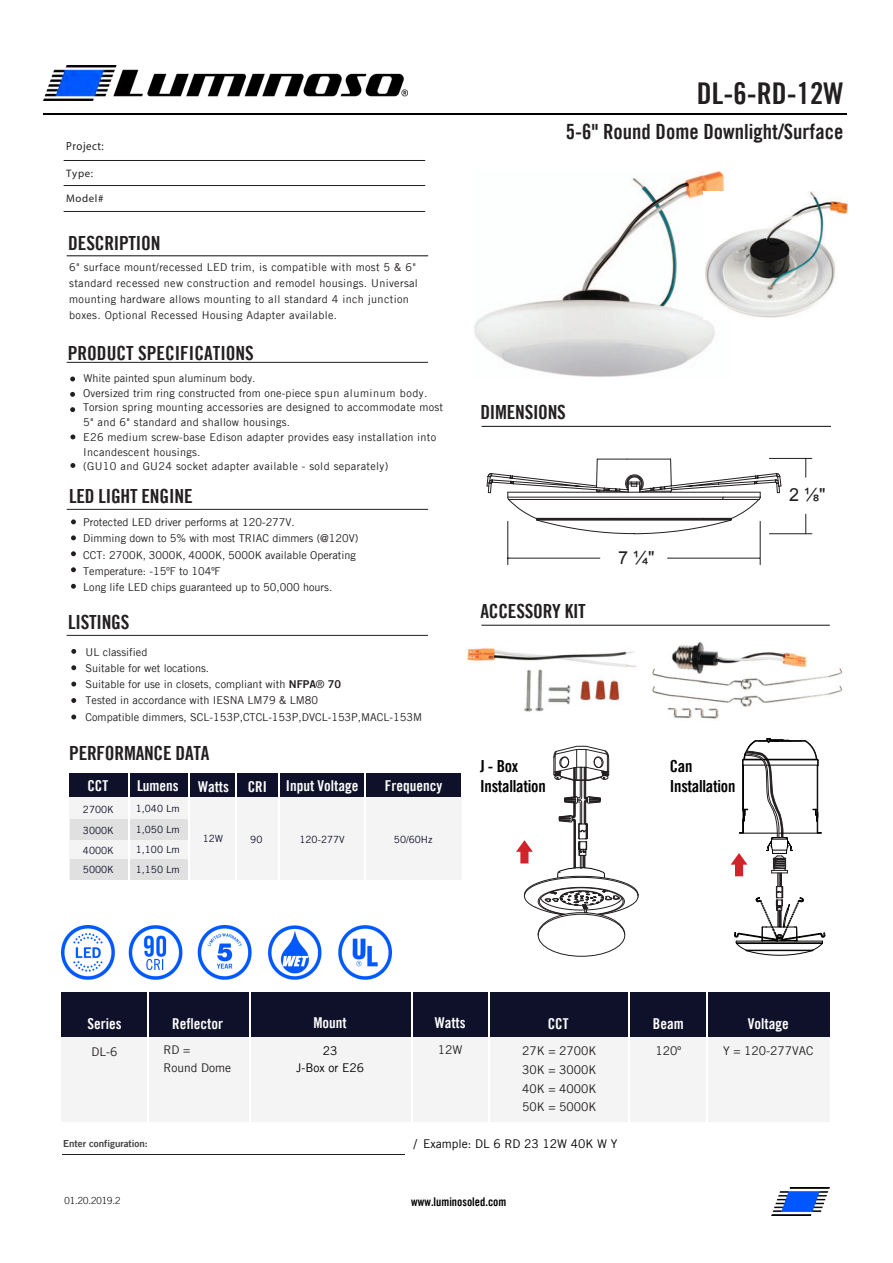
<style>
.page{position:relative;width:893px;height:1263px;background:#fff}
.page>*{position:absolute;margin:0;border:0;box-sizing:border-box;transform-origin:0 0}
.t1{font:30px "Trade Gothic LT Bold Cond Twenty";color:#231f20}
.t2{font:21px "Trade Gothic LT Bold Cond Twenty";color:#231f20}
.t3{font:700 19.5px "Trade Gothic LT Cond Eighteen";letter-spacing:-.015em;color:#231f20}
.t4{font:19.5px "Trade Gothic LT Bold Cond Twenty";letter-spacing:-.015em;color:#231f20}
.t5{font:18px "Arial";color:#231f20}
.t6{font:16.65px/20px "Trade Gothic LT Bold Cond Twenty";letter-spacing:-.015em;color:#000}
.t7{font:15px "Trade Gothic LT Bold Cond Twenty";color:#fff}
.t8{font:700 15px "Trade Gothic LT Cond Eighteen";color:#fff}
.t9{font:13.5px "Trade Gothic LT";color:#000}
.t10{font:12px/18.9px "Trade Gothic LT";color:#221e1f}
.t11{font:12px/17px "Trade Gothic LT";color:#000;text-align:center}
.t12{font:700 12px "Trade Gothic LT Cond Eighteen";color:#000}
.t13{font:11.85px "Myriad Pro";letter-spacing:.045em;color:#231f20;scale:.92 1}
.t14{font:10.8px/14.7px "Trade Gothic LT";letter-spacing:.025em;color:#231f20}
.t15{font:10.8px/16px "Trade Gothic LT";color:#231f20}
.t16{font:10.8px "Myriad Pro";letter-spacing:.055em;color:#231f20}
.t17{font:9.9px "Trade Gothic LT";color:#0e1129}
.t18{font:9.75px "Trade Gothic LT Bold Two";color:#404040}
.t19{font:300 9.75px "Trade Gothic LT";color:#000}
.s1{font-family:"Trade Gothic LT Bold Two"}
.s2{font-family:"Trade Gothic LT Cond Eighteen";font-weight:700}
.s3{font-family:"Trade Gothic LT Light";font-weight:400}
</style>
<div class="page">
<img style="left:474px;top:170px;width:253px;height:207px">
<img style="left:703px;top:191px;width:145px;height:128px">
<div style="left:69px;top:797px;width:392px;height:83px;background:#f4f4f4"></div>
<div style="left:61px;top:1036px;width:768px;height:85px;background:#f4f4f4"></div>
<hr style="left:64px;top:160px;width:361px;height:1px;background:#231f20">
<hr style="left:64px;top:185px;width:361px;height:1px;background:#231f20">
<hr style="left:64px;top:211px;width:361px;height:1px;background:#231f20">
<hr style="left:67px;top:256px;width:361px;height:1px;background:#231f20">
<hr style="left:482px;top:426px;width:349px;height:1px;background:#231f20">
<hr style="left:481px;top:625px;width:349px;height:1px;background:#231f20">
<svg style="left:71px;top:535px;width:5px;height:5px"></svg>
<svg style="left:71px;top:551px;width:5px;height:5px"></svg>
<svg style="left:71px;top:567px;width:5px;height:5px"></svg>
<svg style="left:71px;top:584px;width:5px;height:5px"></svg>
<svg style="left:71px;top:519px;width:5px;height:5px"></svg>
<svg style="left:71px;top:665px;width:5px;height:5px"></svg>
<svg style="left:71px;top:682px;width:5px;height:4px"></svg>
<svg style="left:71px;top:698px;width:5px;height:5px"></svg>
<svg style="left:71px;top:649px;width:5px;height:5px"></svg>
<hr style="left:43px;top:113px;width:804px;height:1px;background:#000">
<img style="left:43px;top:65px;width:364px;height:35px">
<div style="left:70px;top:774px;width:391px;height:23px;background:#0e1129"></div>
<div style="left:61px;top:992px;width:768px;height:45px;background:#0e1129"></div>
<hr style="left:147px;top:989px;width:2px;height:134px;background:#fff">
<hr style="left:411px;top:989px;width:2px;height:134px;background:#fff">
<hr style="left:706px;top:989px;width:2px;height:134px;background:#fff">
<hr style="left:488px;top:989px;width:2px;height:134px;background:#fff">
<hr style="left:63px;top:1154px;width:342px;height:1px;background:#231f20">
<div style="left:70px;top:819px;width:119px;height:21px;background:#e0e0e0"></div>
<div style="left:70px;top:859px;width:119px;height:21px;background:#e0e0e0"></div>
<hr style="left:188px;top:773px;width:2px;height:109px;background:#fff">
<hr style="left:128px;top:773px;width:2px;height:109px;background:#fff">
<hr style="left:278px;top:773px;width:2px;height:109px;background:#fff">
<hr style="left:235px;top:773px;width:2px;height:109px;background:#fff">
<hr style="left:364px;top:773px;width:1px;height:109px;background:#fff">
<hr style="left:67px;top:362px;width:361px;height:1px;background:#231f20">
<hr style="left:67px;top:509px;width:361px;height:1px;background:#231f20">
<hr style="left:67px;top:635px;width:361px;height:1px;background:#231f20">
<img style="left:771px;top:1187px;width:58px;height:28px">
<svg style="left:70px;top:376px;width:5px;height:5px"></svg>
<svg style="left:70px;top:392px;width:5px;height:5px"></svg>
<svg style="left:70px;top:407px;width:5px;height:5px"></svg>
<svg style="left:70px;top:434px;width:5px;height:5px"></svg>
<svg style="left:70px;top:463px;width:5px;height:5px"></svg>
<svg style="left:71px;top:714px;width:5px;height:5px"></svg>
<hr style="left:769px;top:533px;width:43px;height:1px;background:#231f20">
<svg style="left:805px;top:514px;width:1px;height:20px"></svg>
<svg style="left:805px;top:459px;width:1px;height:18px"></svg>
<hr style="left:769px;top:458px;width:43px;height:1px;background:#231f20">
<hr style="left:507px;top:521px;width:1px;height:44px;background:#231f20">
<hr style="left:760px;top:521px;width:1px;height:44px;background:#231f20">
<hr style="left:667px;top:558px;width:93px;height:1px;background:#231f20">
<hr style="left:508px;top:558px;width:92px;height:1px;background:#231f20">
<svg style="left:486px;top:458px;width:296px;height:76px"></svg>
<img style="left:467px;top:648px;width:170px;height:64px">
<img style="left:652px;top:642px;width:191px;height:77px">
<svg style="left:731px;top:738px;width:94px;height:217px"></svg>
<svg style="left:516px;top:746px;width:123px;height:189px"></svg>
<hr style="left:249px;top:989px;width:2px;height:134px;background:#fff">
<hr style="left:628px;top:989px;width:2px;height:134px;background:#fff">
<img style="left:62px;top:925px;width:330px;height:54px">
<p class="t13" style="left:66px;top:138px;width:42px">Project:</p>
<p class="t16" style="left:66px;top:166px;width:28px">Type:</p>
<p class="t16" style="left:66px;top:192px;width:39px">Model#</p>
<h3 class="t3" style="left:68px;top:231px;width:94px">DESCRIPTION</h3>
<p class="t14" style="left:69px;top:259px;width:350px;line-height:15.8px">6" surface mount/recessed LED trim, is compatible with most 5 &amp; 6" standard recessed new construction and remodel housings. Universal mounting hardware allows mounting to all standard 4 inch junction boxes. Optional Recessed Housing Adapter available.</p>
<h3 class="t3" style="left:68px;top:341px;width:188px">PRODUCT SPECIFICATIONS</h3>
<p class="t14" style="left:83px;top:371px;width:361px">White painted spun aluminum body.<br>Oversized trim ring constructed from one-piece spun aluminum body.<br>Torsion spring mounting accessories are designed to accommodate most 5" and 6" standard and shallow housings.<br>E26 medium screw-base Edison adapter provides easy installation into Incandescent housings.<br>(GU10 and GU24 socket adapter available - sold separately)</p>
<h3 class="t3" style="left:69px;top:484px;width:125px">LED LIGHT ENGINE</h3>
<p class="t15" style="left:83px;top:514px;width:277px">Protected LED driver performs at 120-277V.<br>Dimming down to 5% with most TRIAC dimmers (@120V)<br>CCT: 2700K, 3000K, 4000K, 5000K available Operating Temperature: -15ºF to 104ºF<br>Long life LED chips guaranteed up to 50,000 hours.</p>
<h3 class="t3" style="left:68px;top:610px;width:63px">LISTINGS</h3>
<p class="t15" style="left:86px;top:644px;width:338px">UL classified<br>Suitable for wet locations.<br>Suitable for use in closets, compliant with <span class="s1">NFPA</span>® <span class="s1">70<br></span>Tested in accordance with IESNA LM79 &amp; LM80<br>Compatible dimmers, SCL-153P,CTCL-153P,DVCL-153P,MACL-153M</p>
<h3 class="t3" style="left:69px;top:741px;width:142px">PERFORMANCE DATA</h3>
<h3 class="t7" style="left:87px;top:777px;width:22px">CCT</h3>
<h3 class="t7" style="left:137px;top:777px;width:43px">Lumens</h3>
<h3 class="t7" style="left:198px;top:778px;width:32px">Watts</h3>
<h3 class="t7" style="left:248px;top:777px;width:21px">CRI</h3>
<h3 class="t7" style="left:286px;top:777px;width:74px">Input Voltage</h3>
<p class="t17" style="left:83px;top:804px;width:32px">2700K</p>
<p class="t17" style="left:136px;top:803px;width:46px">1,040 Lm</p>
<p class="t17" style="left:83px;top:824px;width:32px">3000K</p>
<p class="t17" style="left:136px;top:824px;width:46px">1,050 Lm</p>
<p class="t17" style="left:83px;top:864px;width:32px">5000K</p>
<p class="t17" style="left:136px;top:863px;width:46px">1,150 Lm</p>
<p class="t17" style="left:83px;top:844px;width:32px">4000K</p>
<p class="t17" style="left:136px;top:844px;width:46px">1,100 Lm</p>
<p class="t17" style="left:203px;top:833px;width:22px">12W</p>
<p class="t17" style="left:300px;top:834px;width:47px">120-277V</p>
<p class="t17" style="left:250px;top:834px;width:14px">90</p>
<h3 class="t7" style="left:385px;top:777px;width:59px">Frequency</h3>
<p class="t17" style="left:394px;top:834px;width:40px">50/60Hz</p>
<h1 class="t1" style="left:697px;top:75px;width:148px">DL-6-RD-12W</h1>
<h2 class="t2" style="left:566px;top:119px;width:279px"><span class="s2">5-6" Round</span> Dome Downlight/Surface</h2>
<h3 class="t3" style="left:480px;top:400px;width:87px">DIMENSIONS</h3>
<h3 class="t4" style="left:481px;top:599px;width:107px">ACCESSORY KIT</h3>
<h3 class="t5" style="left:618px;top:546px;width:38px">7 ¼"</h3>
<h3 class="t5" style="left:789px;top:482px;width:38px">2 ⅛"</h3>
<h3 class="t6" style="left:480px;top:756px;width:67px">J - Box<br>Installation</h3>
<h3 class="t6" style="left:670px;top:756px;width:67px">Can<br>Installation</h3>
<h3 class="t8" style="left:88px;top:1014px;width:36px">Series</h3>
<p class="t10" style="left:92px;top:1042px;width:28px">DL-6</p>
<h3 class="t7" style="left:172px;top:1014px;width:52px">Reflector</h3>
<h3 class="t8" style="left:435px;top:1013px;width:32px">Watts</h3>
<h3 class="t8" style="left:548px;top:1014px;width:22px">CCT</h3>
<h3 class="t8" style="left:748px;top:1014px;width:42px">Voltage</h3>
<p class="t10" style="left:438px;top:1040px;width:26px">12W</p>
<p class="t10" style="left:522px;top:1041px;width:76px;text-align:justify">27K = 2700K 30K = 3000K 40K = 4000K 50K = 5000K</p>
<p class="t10" style="left:723px;top:1041px;width:92px">Y = 120-277VAC</p>
<h3 class="t7" style="left:313px;top:1013px;width:35px">Mount</h3>
<p class="t11" style="left:296px;top:1042px;width:69px">23<br>J-Box or E26</p>
<h3 class="t7" style="left:653px;top:1014px;width:32px">Beam</h3>
<p class="t10" style="left:655px;top:1041px;width:27px">120º</p>
<p class="t10" style="left:163px;top:1041px;width:69px;line-height:17.4px">RD =<br>Round Dome</p>
<p class="t18" style="left:63px;top:1138px;width:86px">Enter configuration:</p>
<p class="t11" style="left:423px;top:1135px;width:196px">Example: DL 6 RD 23 12W 40K W Y</p>
<p class="t9" style="left:414px;top:1136px;width:5px">/</p>
<p class="t19" style="left:65px;top:1195px;width:57px">01.<span class="s3">20</span>.2019<span class="s3">.2</span></p>
<p class="t12" style="left:411px;top:1194px;width:97px">www.luminosoled.com</p>
</div>
